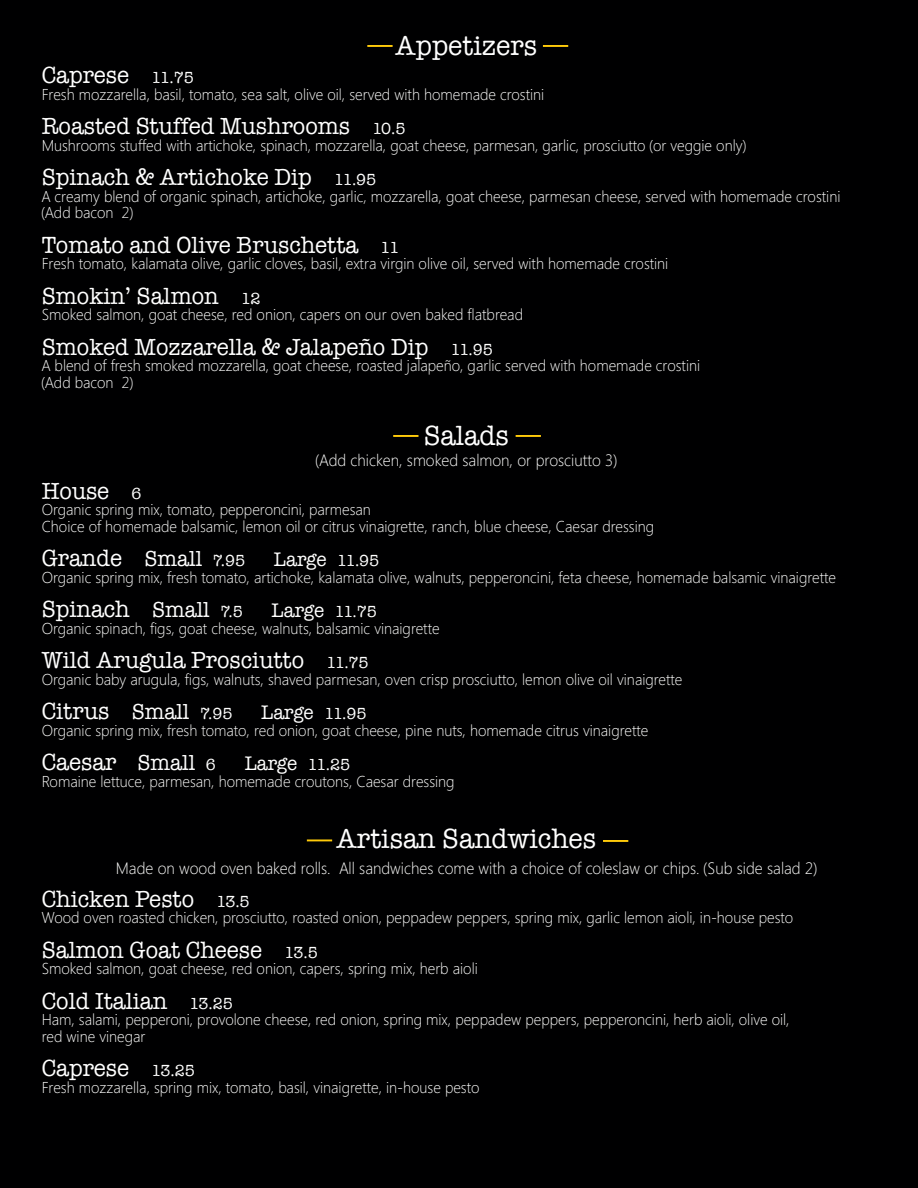
<style>
.page{position:relative;width:918px;height:1188px;background:#000001}
.page>*{position:absolute;margin:0;border:0;box-sizing:border-box;transform-origin:0 0}
.description3{font:28.5px "American Typewriter";color:#fff;scale:.95 1}
.catgory_head{font:28.5px "American Typewriter";color:#fff;scale:.95 1}
.food_item2{font:24px "American Typewriter";color:#fff;scale:.95 1}
.description3-2{font:24px "American Typewriter";color:#fff;scale:.95 1}
.description2{font:24px "American Typewriter";color:#fff;scale:.95 1}
.food_item2-2{font:20.25px "American Typewriter";letter-spacing:-.01em;color:#fff;scale:.95 1}
.description3-3{font:300 16.5px "Segoe";color:#fff;scale:.95 1}
.description3-4{font:300 15.75px "Segoe";color:#fff;scale:.95 1}
.s1{font-size:16.5px}
.s2{font-size:22.35px}
</style>
<div class="page">
<hr style="left:367px;top:45px;width:26px;height:2px;background:#feca0a">
<hr style="left:543px;top:45px;width:25px;height:2px;background:#feca0a">
<hr style="left:393px;top:435px;width:26px;height:2px;background:#feca0a">
<hr style="left:516px;top:435px;width:25px;height:2px;background:#feca0a">
<hr style="left:307px;top:839px;width:25px;height:2px;background:#feca0a">
<hr style="left:603px;top:840px;width:25px;height:2px;background:#feca0a">
<p class="catgory_head" style="left:396px;top:24px;width:150px">Appetizers</p>
<p class="food_item2" style="left:42px;top:57px;width:161px">Caprese <span class="s1">11.75</span></p>
<p class="description3-4" style="left:42px;top:85px;width:531px">Fresh mozzarella, basil, tomato, sea salt, olive oil, served with homemade crostini</p>
<p class="food_item2" style="left:42px;top:108px;width:384px">Roasted Stuffed Mushrooms <span class="s1">10.5</span></p>
<p class="description3-4" style="left:42px;top:136px;width:743px">Mushrooms stuffed with artichoke, spinach, mozzarella, goat cheese, parmesan, garlic, prosciutto (or veggie only)</p>
<p class="food_item2" style="left:42px;top:159px;width:354px">Spinach &amp; Artichoke Dip <span class="s1">11.95</span></p>
<p class="description3-4" style="left:42px;top:187px;width:842px">A creamy blend of organic spinach, artichoke, garlic, mozzarella, goat cheese, parmesan cheese, served with homemade crostini</p>
<p class="description3-4" style="left:42px;top:204px;width:98px">(Add bacon 2)</p>
<p class="food_item2" style="left:42px;top:227px;width:378px">Tomato and Olive Bruschetta <span class="s1">11</span></p>
<p class="description3-4" style="left:42px;top:255px;width:661px">Fresh tomato, kalamata olive, garlic cloves, basil, extra virgin olive oil, served with homemade crostini</p>
<p class="food_item2" style="left:42px;top:278px;width:232px">Smokin’ Salmon <span class="s1">12</span></p>
<p class="description3-4" style="left:42px;top:306px;width:508px">Smoked salmon, goat cheese, red onion, capers on our oven baked flatbread</p>
<p class="food_item2" style="left:42px;top:329px;width:476px">Smoked Mozzarella &amp; Jalapeño Dip <span class="s1">11.95</span></p>
<p class="description3-4" style="left:42px;top:357px;width:695px">A blend of fresh smoked mozzarella, goat cheese, roasted jalapeño, garlic served with homemade crostini</p>
<p class="description3-4" style="left:42px;top:373px;width:98px">(Add bacon 2)</p>
<p class="description3" style="left:424px;top:414px;width:91px">Salads</p>
<p class="description3-3" style="left:316px;top:451px;width:318px">(Add chicken, smoked salmon, or prosciutto 3)</p>
<p class="description2" style="left:42px;top:473px;width:107px">House <span class="s1">6</span></p>
<p class="description3-4" style="left:42px;top:501px;width:348px">Organic spring mix, tomato, pepperoncini, parmesan</p>
<p class="description3-4" style="left:42px;top:517px;width:646px">Choice of homemade balsamic, lemon oil or citrus vinaigrette, ranch, blue cheese, Caesar dressing</p>
<p class="food_item2" style="left:42px;top:540px;width:216px">Grande <span class="s2">Small</span> <span class="s1">7.95</span></p>
<p class="food_item2-2" style="left:274px;top:544px;width:112px">Large <span class="s1">11.95</span></p>
<p class="description3-4" style="left:42px;top:568px;width:838px">Organic spring mix, fresh tomato, artichoke, kalamata olive, walnuts, pepperoncini, feta cheese, homemade balsamic vinaigrette</p>
<p class="food_item2" style="left:42px;top:591px;width:213px">Spinach <span class="s2">Small</span> <span class="s1">7.5</span></p>
<p class="food_item2-2" style="left:272px;top:595px;width:112px">Large <span class="s1">11.75</span></p>
<p class="description3-4" style="left:42px;top:619px;width:420px">Organic spinach, figs, goat cheese, walnuts, balsamic vinaigrette</p>
<p class="food_item2" style="left:42px;top:642px;width:346px">Wild Arugula Prosciutto <span class="s1">11.75</span></p>
<p class="description3-4" style="left:42px;top:670px;width:676px">Organic baby arugula, figs, walnuts, shaved parmesan, oven crisp prosciutto, lemon olive oil vinaigrette</p>
<p class="food_item2" style="left:42px;top:693px;width:202px">Citrus <span class="s2">Small</span> <span class="s1">7.95</span></p>
<p class="food_item2-2" style="left:261px;top:697px;width:112px">Large <span class="s1">11.95</span></p>
<p class="description3-4" style="left:42px;top:721px;width:640px">Organic spring mix, fresh tomato, red onion, goat cheese, pine nuts, homemade citrus vinaigrette</p>
<p class="food_item2" style="left:42px;top:744px;width:185px">Caesar <span class="s2">Small</span> <span class="s1">6</span></p>
<p class="food_item2-2" style="left:245px;top:748px;width:112px">Large <span class="s1">11.25</span></p>
<p class="description3-4" style="left:42px;top:772px;width:436px">Romaine lettuce, parmesan, homemade croutons, Caesar dressing</p>
<p class="description3" style="left:336px;top:817px;width:275px">Artisan Sandwiches</p>
<p class="description3-3" style="left:116px;top:859px;width:739px">Made on wood oven baked rolls. All sandwiches come with a choice of coleslaw or chips. (Sub side salad 2)</p>
<p class="description3-2" style="left:42px;top:881px;width:220px">Chicken Pesto <span class="s1">13.5</span></p>
<p class="description3-4" style="left:42px;top:909px;width:793px">Wood oven roasted chicken, prosciutto, roasted onion, peppadew peppers, spring mix, garlic lemon aioli, in-house pesto</p>
<p class="food_item2" style="left:42px;top:932px;width:292px">Salmon Goat Cheese <span class="s1">13.5</span></p>
<p class="description3-4" style="left:42px;top:960px;width:461px">Smoked salmon, goat cheese, red onion, capers, spring mix, herb aioli</p>
<p class="food_item2" style="left:42px;top:983px;width:203px">Cold Italian <span class="s1">13.25</span></p>
<p class="description3-4" style="left:42px;top:1011px;width:789px">Ham, salami, pepperoni, provolone cheese, red onion, spring mix, peppadew peppers, pepperoncini, herb aioli, olive oil,</p>
<p class="description3-4" style="left:42px;top:1027px;width:111px">red wine vinegar</p>
<p class="description3-2" style="left:42px;top:1050px;width:163px">Caprese <span class="s1">13.25</span></p>
<p class="description3-4" style="left:42px;top:1078px;width:462px">Fresh mozzarella, spring mix, tomato, basil, vinaigrette, in-house pesto</p>
</div>
